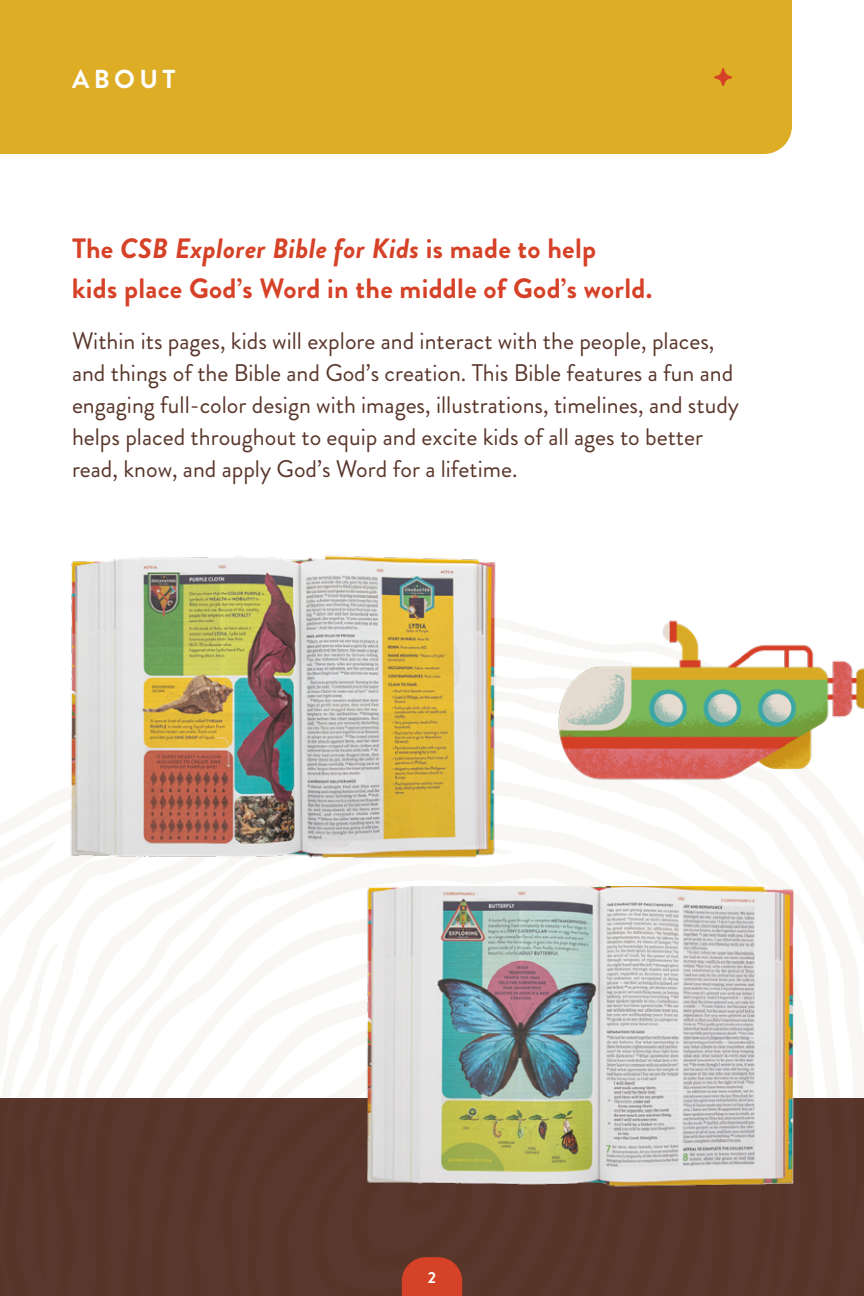
<style>
.page{position:relative;width:864px;height:1296px;background:#fff}
.page>*{position:absolute;margin:0;border:0;box-sizing:border-box;transform-origin:0 0}
.t1{font:700 28px/40px "Brandon Grotesque";letter-spacing:.01em;color:#d64227}
.t2{font:700 26px "Brandon Grotesque";letter-spacing:.17em;color:#fff}
.t3{font:24px/32px "Brandon Grotesque";color:#5a372c}
.t4{font:700 16px "Brandon Grotesque";color:#fff}
.s1{font-style:italic}
</style>
<div class="page">
<svg style="left:522px;top:765px;width:342px;height:418px"></svg>
<svg style="left:496px;top:704px;width:46px;height:61px"></svg>
<svg style="left:496px;top:618px;width:46px;height:86px"></svg>
<svg style="left:37px;top:777px;width:792px;height:519px"></svg>
<svg style="left:0;top:808px;width:48px;height:488px"></svg>
<svg style="left:48px;top:821px;width:735px;height:475px"></svg>
<svg style="left:29px;top:803px;width:55px;height:477px"></svg>
<svg style="left:772px;top:1014px;width:30px;height:282px;fill:#5a372c"></svg>
<svg style="left:84px;top:862px;width:688px;height:434px;fill:#5a372c"></svg>
<svg style="left:72px;top:846px;width:442px;height:352px"></svg>
<svg style="left:117px;top:904px;width:613px;height:392px"></svg>
<svg style="left:151px;top:930px;width:539px;height:366px"></svg>
<svg style="left:175px;top:975px;width:476px;height:321px;fill:#5a372c"></svg>
<svg style="left:218px;top:1012px;width:405px;height:284px;fill:#5a372c"></svg>
<svg style="left:274px;top:1073px;width:275px;height:223px;fill:#5a372c"></svg>
<img style="left:64px;top:555px;width:432px;height:309px">
<img style="left:362px;top:887px;width:432px;height:301px">
<div style="left:0;top:0;width:792px;height:154px;background:#ddad25"></div>
<svg style="left:714px;top:68px;width:18px;height:18px"></svg>
<img style="left:542px;top:620px;width:322px;height:168px">
<svg style="left:309px;top:1102px;width:201px;height:194px"></svg>
<p class="t2" style="left:72px;top:61px;width:105px">ABOUT</p>
<p class="t1" style="left:72px;top:228px;width:582px">The <span class="s1">CSB Explorer Bible for Kids</span> is made to help<br>kids place God’s Word in the middle of God’s world.</p>
<p class="t3" style="left:72px;top:325px;width:669px">Within its pages, kids will explore and interact with the people, places, and things of the Bible and God’s creation. This Bible features a fun and engaging full-color design with images, illustrations, timelines, and study helps placed throughout to equip and excite kids of all ages to better read, know, and apply God’s Word for a lifetime.</p>
<p class="t4" style="left:428px;top:1266px;width:10px">2</p>
</div>
